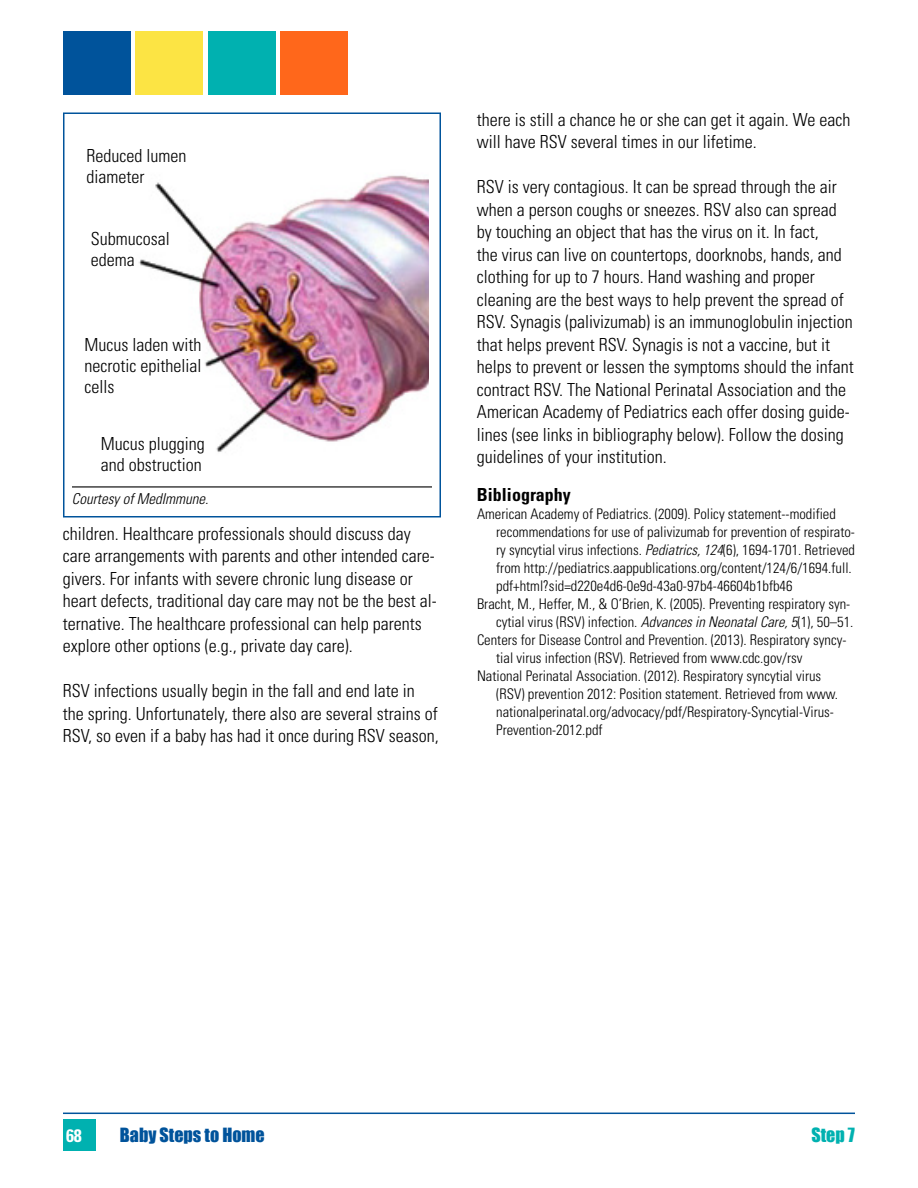
<style>
.page{position:relative;width:918px;height:1188px;background:#fff}
.page>*{position:absolute;margin:0;border:0;box-sizing:border-box;transform-origin:0 0}
.Body_text_no_indent{font:300 condensed 18px/22.5px "Univers LT Std";color:#000}
.Chart_body{font:300 condensed 18px/21px "Univers LT Std";color:#000}
.t1{font:18px "Impact";color:#00539b}
.Ref_head{font:700 condensed 18px "Univers LT Std";color:#000}
.t2{font:18px "Impact";color:#00b1b0}
.t3{font:700 condensed 18px "Univers LT Std";color:#fff}
.Caption_1{font:italic 300 condensed 15px "Univers LT Std";color:#000}
.Ref_body{font:300 condensed 14.7px/18px "Univers LT Std";color:#000}
.s1{font-style:italic}
</style>
<div class="page">
<hr style="left:63px;top:1113px;width:792px;height:1px;background:#00539b">
<div style="left:135px;top:31px;width:68px;height:64px;background:#fce444"></div>
<div style="left:63px;top:31px;width:68px;height:64px;background:#00539b"></div>
<div style="left:208px;top:31px;width:67px;height:64px;background:#00b1b0"></div>
<div style="left:280px;top:31px;width:68px;height:64px;background:#ff671b"></div>
<div style="left:63px;top:1120px;width:32px;height:31px;background:#00b1b0"></div>
<hr style="left:72px;top:486px;width:360px;height:2px;background:#000">
<img style="left:138px;top:175px;width:290px;height:277px">
<div style="left:63px;top:112px;width:378px;height:406px;border:2px solid #00539b"></div>
<p class="Chart_body" style="left:86px;top:145px;width:101px">Reduced lumen diameter</p>
<p class="Chart_body" style="left:91px;top:228px;width:80px">Submucosal edema</p>
<p class="Chart_body" style="left:85px;top:334px;width:118px;text-align:justify">Mucus laden with necrotic epithelial cells</p>
<p class="Chart_body" style="left:101px;top:433px;width:105px">Mucus plugging and obstruction</p>
<p class="Caption_1" style="left:72px;top:490px;width:138px">Courtesy of MedImmune.</p>
<p class="Body_text_no_indent" style="left:63px;top:522px;width:375px">children. Healthcare professionals should discuss day care arrangements with parents and other intended care&shy;givers. For infants with severe chronic lung disease or heart defects, traditional day care may not be the best al&shy;ternative. The healthcare professional can help parents explore other options (e.g., private day care).</p>
<p class="Body_text_no_indent" style="left:63px;top:679px;width:377px">RSV infections usually begin in the fall and end late in the spring. Unfortunately, there also are several strains of<br>RSV, so even if a baby has had it once during RSV season,</p>
<p class="Body_text_no_indent" style="left:477px;top:108px;width:375px">there is still a chance he or she can get it again. We each will have RSV several times in our lifetime.</p>
<p class="Body_text_no_indent" style="left:477px;top:175px;width:378px">RSV is very contagious. It can be spread through the air when a person coughs or sneezes. RSV also can spread by touching an object that has the virus on it. In fact,<br>the virus can live on countertops, doorknobs, hands, and clothing for up to 7 hours. Hand washing and proper cleaning are the best ways to help prevent the spread of RSV. Synagis (palivizumab) is an immunoglobulin injection that helps prevent RSV. Synagis is not a vaccine, but it helps to prevent or lessen the symptoms should the infant contract RSV. The National Perinatal Association and the American Academy of Pediatrics each offer dosing guide&shy;lines (see links in bibliography below). Follow the dosing guidelines of your institution.</p>
<p class="Ref_head" style="left:477px;top:483px;width:95px">Bibliography</p>
<p class="Ref_body" style="left:496px;top:504px;width:360px;text-indent:-19px">American Academy of Pediatrics. (2009). Policy statement--modified recommendations for use of palivizumab for prevention of respirato&shy;ry syncytial virus infections. <span class="s1">Pediatrics, 124</span>(6), 1694-1701. Retrieved from http://pediatrics.aappublications.org/content/124/6/1694.full. pdf+html?sid=d220e4d6-0e9d-43a0-97b4-46604b1bfb46</p>
<p class="Ref_body" style="left:477px;top:594px;width:378px;text-align:right">Bracht, M., Heffer, M., &amp; O’Brien, K. (2005). Preventing respiratory syn&shy;cytial virus (RSV) infection. <span class="s1">Advances in Neonatal Care, 5</span>(1), 50–51.</p>
<p class="Ref_body" style="left:496px;top:630px;width:352px;text-indent:-19px">Centers for Disease Control and Prevention. (2013). Respiratory syncy&shy;tial virus infection (RSV). Retrieved from www.cdc.gov/rsv</p>
<p class="Ref_body" style="left:496px;top:666px;width:344px;text-indent:-19px">National Perinatal Association. (2012). Respiratory syncytial virus (RSV) prevention 2012: Position statement. Retrieved from www. nationalperinatal.org/advocacy/pdf/Respiratory-Syncytial-Virus-Prevention-2012.pdf</p>
<p class="t3" style="left:66px;top:1125px;width:17px">68</p>
<p class="t1" style="left:120px;top:1124px;width:146px">Baby Steps to Home</p>
<p class="t2" style="left:811px;top:1124px;width:45px">Step 7</p>
</div>
